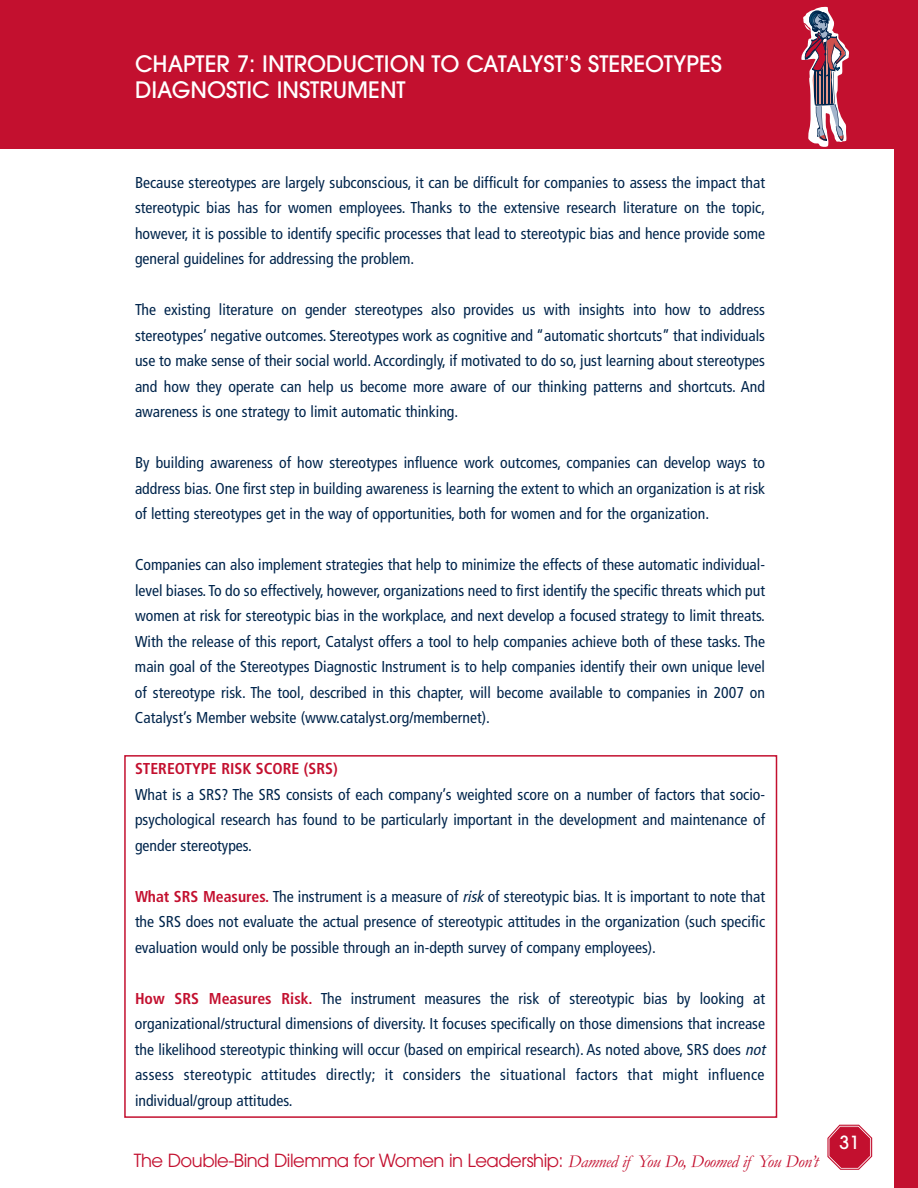
<style>
.page{position:relative;width:918px;height:1188px;background:#fff}
.page>*{position:absolute;margin:0;border:0;box-sizing:border-box;transform-origin:0 0}
.t1{font:500 22.5px/25.5px "Avant Garde";color:#fff}
.t2{font:18px "Avant Garde";letter-spacing:-.03em;color:#c3102f}
.t3{font:500 18px "Avant Garde";color:#fff}
.t4{font:condensed 15.75px/25.5px "Frutiger";color:#00254c;text-align:justify}
.t5{font:700 condensed 15.75px "Frutiger";color:#c3102f}
.s1{font-weight:700;color:#c3102f}
.s2{font-style:italic}
.s3{font-family:"Garamond";font-style:italic}
</style>
<div class="page">
<div style="left:124px;top:755px;width:653px;height:363px;border:2px solid #c3102f"></div>
<svg style="left:839px;top:1124px;width:34px;height:33px"></svg>
<svg style="left:827px;top:1125px;width:45px;height:45px"></svg>
<div style="left:0;top:0;width:918px;height:149px;background:#c3102f"></div>
<div style="left:894px;top:0;width:24px;height:1188px;background:#c3102f"></div>
<svg style="left:801px;top:7px;width:48px;height:140px"></svg>
<h1 class="t1" style="left:135px;top:52px;width:589px">CHAPTER 7: INTRODUCTION TO CATALYST’S STEREOTYPES<br>DIAGNOSTIC INSTRUMENT</h1>
<p class="t4" style="left:135px;top:170px;width:632px">Because stereotypes are largely subconscious, it can be difficult for companies to assess the impact that stereotypic bias has for women employees. Thanks to the extensive research literature on the topic, however, it is possible to identify specific processes that lead to stereotypic bias and hence provide some general guidelines for addressing the problem.</p>
<p class="t4" style="left:135px;top:297px;width:632px">The existing literature on gender stereotypes also provides us with insights into how to address stereotypes’ negative outcomes. Stereotypes work as cognitive and “automatic shortcuts” that individuals use to make sense of their social world. Accordingly, if motivated to do so, just learning about stereotypes and how they operate can help us become more aware of our thinking patterns and shortcuts. And awareness is one strategy to limit automatic thinking.</p>
<p class="t4" style="left:135px;top:450px;width:632px">By building awareness of how stereotypes influence work outcomes, companies can develop ways to address bias. One first step in building awareness is learning the extent to which an organization is at risk of letting stereotypes get in the way of opportunities, both for women and for the organization.</p>
<p class="t4" style="left:135px;top:552px;width:632px">Companies can also implement strategies that help to minimize the effects of these automatic individual&shy;level biases. To do so effectively, however, organizations need to first identify the specific threats which put women at risk for stereotypic bias in the workplace, and next develop a focused strategy to limit threats.<br>With the release of this report, Catalyst offers a tool to help companies achieve both of these tasks. The main goal of the Stereotypes Diagnostic Instrument is to help companies identify their own unique level of stereotype risk. The tool, described in this chapter, will become available to companies in 2007 on Catalyst’s Member website (www.catalyst.org/membernet).</p>
<p class="t5" style="left:135px;top:759px;width:204px">STEREOTYPE RISK SCORE (SRS)</p>
<p class="t4" style="left:135px;top:782px;width:632px">What is a SRS? The SRS consists of each company’s weighted score on a number of factors that socio&shy;psychological research has found to be particularly important in the development and maintenance of gender stereotypes.</p>
<p class="t4" style="left:135px;top:884px;width:632px"><span class="s1">What SRS Measures.</span> The instrument is a measure of <span class="s2">risk</span>of stereotypic bias. It is important to note that the SRS does not evaluate the actual presence of stereotypic attitudes in the organization (such specific evaluation would only be possible through an in-depth survey of company employees).</p>
<p class="t4" style="left:135px;top:986px;width:635px;text-align:left"><span class="s1">How SRS Measures Risk.</span> The instrument measures the risk of stereotypic bias by looking at organizational/structural dimensions of diversity. It focuses specifically on those dimensions that increase the likelihood stereotypic thinking will occur (based on empirical research). As noted above, SRS does <span class="s2">not </span>assess stereotypic attitudes directly; it considers the situational factors that might influence individual/group attitudes.</p>
<p class="t2" style="left:134px;top:1150px;width:686px">The Double-Bind Dilemma for Women in Leadership: <span class="s3">Damned if You Do, Doomed if You Don’t</span></p>
<p class="t3" style="left:839px;top:1132px;width:21px">31</p>
</div>
